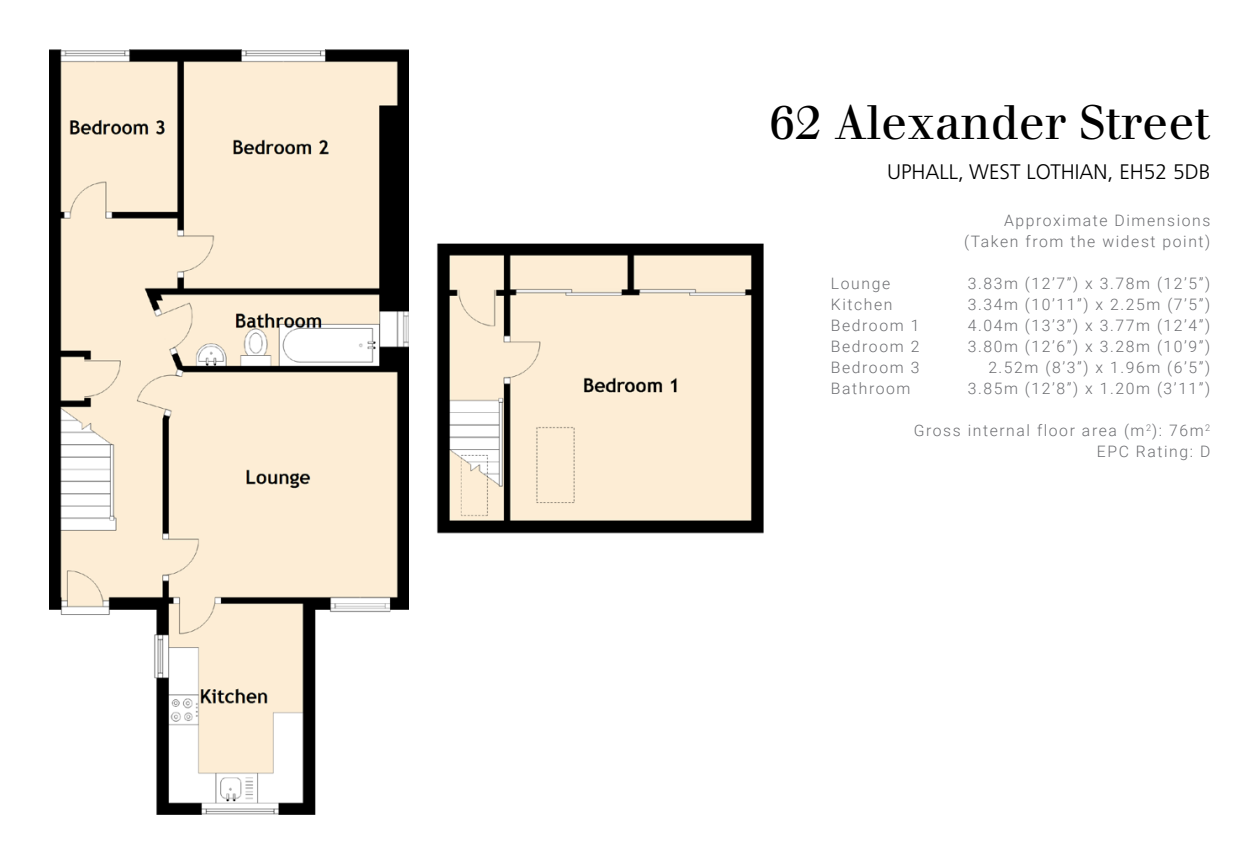
<style>
.page{position:relative;width:1260px;height:864px;background:#fff}
.page>*{position:absolute;margin:0;border:0;box-sizing:border-box;transform-origin:0 0}
.t1{font:47.25px "Justus";color:#000}
.t2{font:300 21px "Frutiger";color:#000}
.t3{font:300 15.75px/21px "Roboto";letter-spacing:.1em;color:#6d6e72;text-align:right}
</style>
<div class="page">
<img style="left:50px;top:50px;width:359px;height:764px">
<img style="left:436px;top:243px;width:328px;height:291px">
<h1 class="t1" style="left:769px;top:94px;width:443px">62 Alexander Street</h1>
<h2 class="t2" style="left:887px;top:160px;width:325px">UPHALL, WEST LOTHIAN, EH52 5DB</h2>
<p class="t3" style="left:964px;top:209px;width:248px">Approximate Dimensions (Taken from the widest point)</p>
<p class="t3" style="left:831px;top:272px;width:61px">Lounge</p>
<p class="t3" style="left:968px;top:272px;width:244px">3.83m (12’7”) x 3.78m (12’5”)</p>
<p class="t3" style="left:831px;top:293px;width:63px">Kitchen</p>
<p class="t3" style="left:968px;top:293px;width:244px">3.34m (10’11”) x 2.25m (7’5”)</p>
<p class="t3" style="left:831px;top:314px;width:90px">Bedroom 1</p>
<p class="t3" style="left:968px;top:314px;width:244px">4.04m (13’3”) x 3.77m (12’4”)</p>
<p class="t3" style="left:831px;top:335px;width:90px">Bedroom 2</p>
<p class="t3" style="left:968px;top:335px;width:244px">3.80m (12’6”) x 3.28m (10’9”)</p>
<p class="t3" style="left:831px;top:356px;width:90px">Bedroom 3</p>
<p class="t3" style="left:988px;top:356px;width:224px">2.52m (8’3”) x 1.96m (6’5”)</p>
<p class="t3" style="left:831px;top:377px;width:81px">Bathroom</p>
<p class="t3" style="left:968px;top:377px;width:244px">3.85m (12’8”) x 1.20m (3’11”)</p>
<p class="t3" style="left:914px;top:419px;width:298px">Gross internal floor area (m<sup>2</sup>): 76m<sup>2<br></sup>EPC Rating: D</p>
</div>
